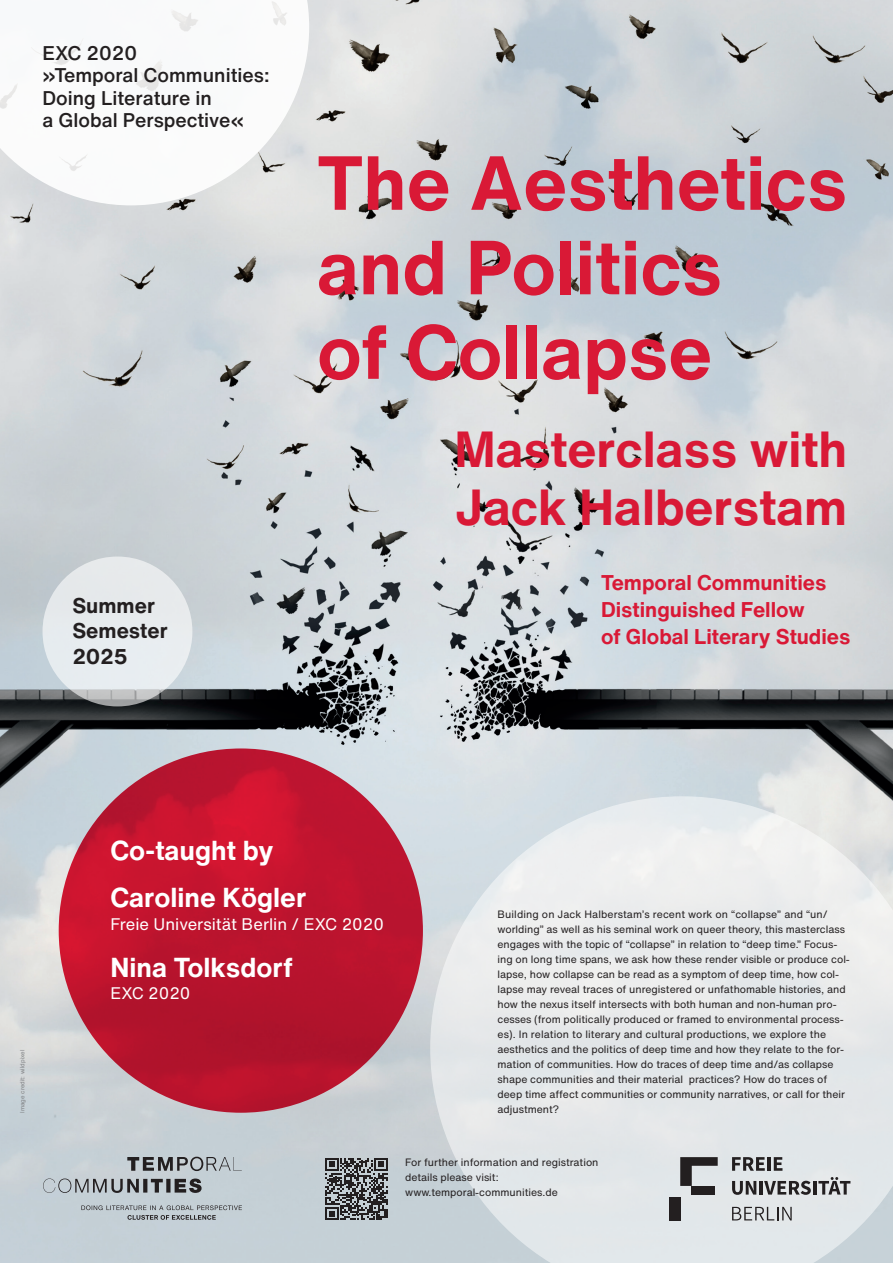
<style>
.page{position:relative;width:893px;height:1263px;background:#fff}
.page>*{position:absolute;margin:0;border:0;box-sizing:border-box;transform-origin:0 0}
.Normaltext{font:700 75.07px "Helvetica Now Text";color:#d91936}
.Normaltext-2{font:700 49.8px "Helvetica Now Text";color:#d91936}
.Normaltext-3{font:700 27px "Helvetica Now Text";color:#fff}
.Normaltext-4{font:700 21px "Helvetica Now Text";color:#d91936}
.Normaltext-5{font:700 21px "Helvetica Now Text";color:#231f20}
.t1{font:500 19.5px/22.5px "Helvetica Now Text";color:#231f20}
.Normaltext-6{font:16.5px "Helvetica Now Text";color:#fff}
.t2{font:10.5px/15px "Helvetica Now Text";color:#231f20}
.t3{font:6px "Helvetica Now Text";color:#808285}
</style>
<div class="page">
<img style="left:0;top:0;width:893px;height:1263px">
<svg style="left:43px;top:1178px;width:159px;height:15px;background:#8c9195"></svg>
<svg style="left:127px;top:1157px;width:115px;height:14px;background:#8d9296"></svg>
<svg style="left:81px;top:1205px;width:161px;height:15px;background:#aab3b8"></svg>
<svg style="left:0;top:0;width:309px;height:205px"></svg>
<svg style="left:59px;top:748px;width:364px;height:365px;background:#bd142e"></svg>
<svg style="left:430px;top:796px;width:463px;height:467px;background:#e3e7e8"></svg>
<div style="left:43px;top:556px;width:149px;height:150px;background:#e7ebed;border-radius:50%"></div>
<svg style="left:680px;top:1157px;width:38px;height:29px"></svg>
<div style="left:692px;top:1186px;width:23px;height:8px;background:#231f20"></div>
<div style="left:669px;top:1197px;width:11px;height:23px;background:#231f20"></div>
<svg style="left:732px;top:1177px;width:118px;height:18px;background:#959697"></svg>
<svg style="left:732px;top:1157px;width:33px;height:14px"></svg>
<hr style="left:768px;top:1157px;width:3px;height:14px;background:#231f20">
<svg style="left:774px;top:1157px;width:8px;height:14px"></svg>
<svg style="left:732px;top:1207px;width:60px;height:13px"></svg>
<svg style="left:325px;top:1158px;width:63px;height:62px;background:#686b6e"></svg>
<p class="t1" style="left:43px;top:41px;width:96px">EXC 2020</p>
<p class="t1" style="left:43px;top:63px;width:229px">»Temporal Communities:<br>Doing Literature in</p>
<p class="t1" style="left:43px;top:108px;width:203px">a Global Perspective«</p>
<p class="Normaltext-5" style="left:72px;top:589px;width:84px">Summer</p>
<p class="Normaltext-5" style="left:72px;top:615px;width:97px">Semester</p>
<p class="Normaltext-5" style="left:72px;top:640px;width:57px">2025</p>
<p class="Normaltext" style="left:317px;top:127px;width:532px">The Aesthetics</p>
<p class="Normaltext" style="left:317px;top:211px;width:406px">and Politics</p>
<p class="Normaltext" style="left:317px;top:296px;width:396px">of Collapse</p>
<p class="Normaltext-2" style="left:454px;top:411px;width:394px">Masterclass with</p>
<p class="Normaltext-2" style="left:454px;top:470px;width:394px">Jack Halberstam</p>
<p class="Normaltext-4" style="left:601px;top:567px;width:227px">Temporal Communities</p>
<p class="Normaltext-4" style="left:601px;top:594px;width:205px">Distinguished Fellow</p>
<p class="Normaltext-4" style="left:601px;top:621px;width:251px">of Global Literary Studies</p>
<p class="t3" style="left:18px;top:1113px;width:65px;rotate:-90deg">Image credit: wildpixel</p>
<p class="Normaltext-3" style="left:110px;top:830px;width:165px">Co-taught by</p>
<p class="Normaltext-3" style="left:110px;top:877px;width:197px">Caroline Kögler</p>
<p class="Normaltext-6" style="left:110px;top:911px;width:275px">Freie Universität Berlin / EXC 2020</p>
<p class="Normaltext-3" style="left:110px;top:947px;width:184px">Nina Tolksdorf</p>
<p class="Normaltext-6" style="left:110px;top:981px;width:82px">EXC 2020</p>
<p class="t2" style="left:497px;top:906px;width:354px">Building on Jack Halberstam’s recent work on “collapse” and “un/ worlding” as well as his seminal work on queer theory, this masterclass engages with the topic of “collapse” in relation to “deep time.” Focus&shy;ing on long time spans, we ask how these render visible or produce col&shy;lapse, how collapse can be read as a symptom of deep time, how col&shy;lapse may reveal traces of unregistered or unfathomable histories, and how the nexus itself intersects with both human and non-human pro&shy;cesses (from politically produced or framed to environmental process&shy;es). In relation to literary and cultural productions, we explore the aesthetics and the politics of deep time and how they relate to the for&shy;mation of communities. How do traces of deep time and/as collapse shape communities and their material practices? How do traces of deep time affect communities or community narratives, or call for their adjustment?</p>
<p class="t2" style="left:405px;top:1155px;width:195px">For further information and registration details please visit:</p>
<p class="t2" style="left:405px;top:1185px;width:154px">www.temporal-communities.de</p>
</div>
